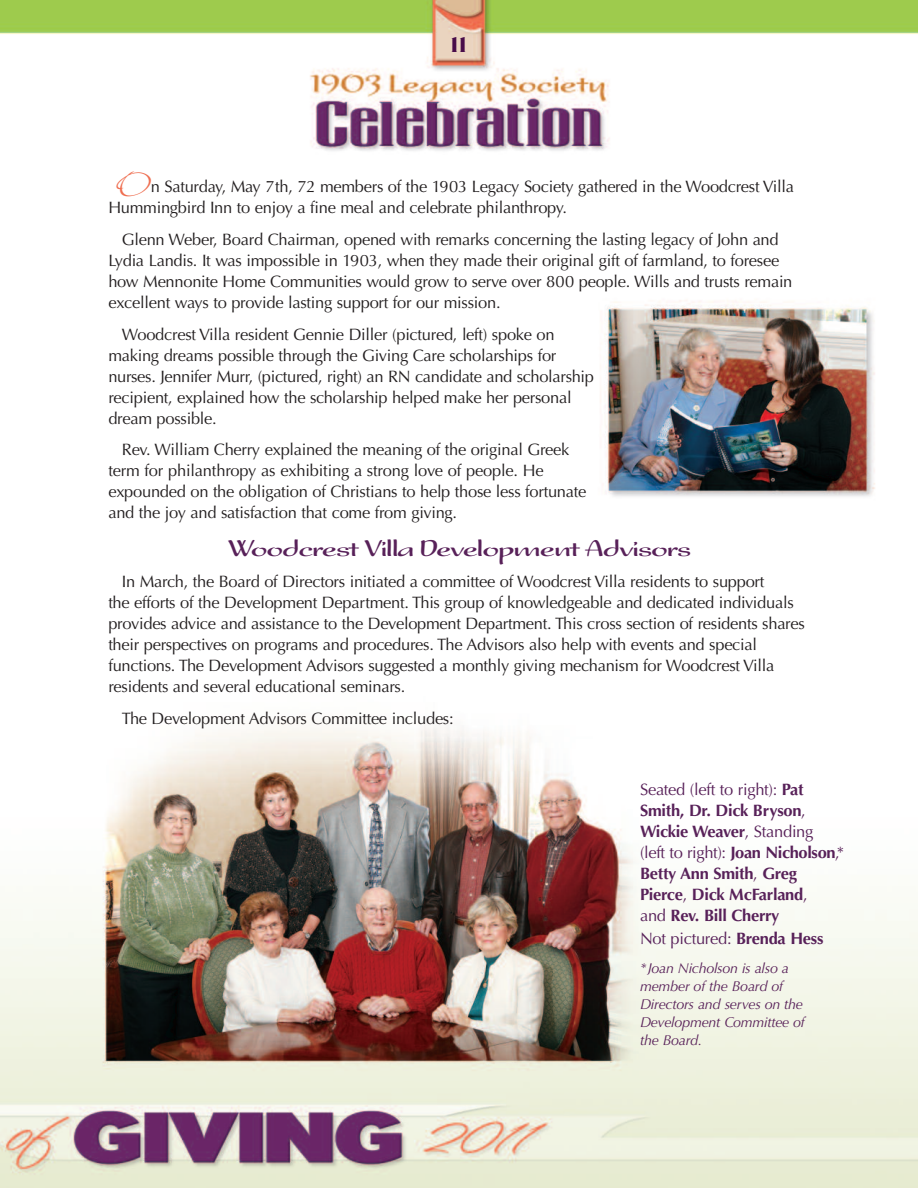
<style>
.page{position:relative;width:918px;height:1188px;background:#fff}
.page>*{position:absolute;margin:0;border:0;box-sizing:border-box;transform-origin:0 0}
.t1{font:28.5px "Nora ITC";letter-spacing:-.03em;color:#582159;scale:1.4 1}
.t2{font:18px "gogolatin";color:#480c49;scale:1.6 1}
.t3{font:16.5px/21px "Optima";letter-spacing:-.015em;color:#231f20}
.t4{font:700 16.5px/21px "Optima";letter-spacing:-.015em;color:#582159}
.t5{font:16.5px "Optima";letter-spacing:-.015em;color:#582159}
.t6{font:italic 14.25px/18px "Optima";letter-spacing:-.015em;color:#582159}
.s1{font-family:"Inspiration ROB";font-size:27px;color:#ef6e50}
.s2{font-weight:400}
.s3{font-weight:700}
</style>
<div class="page">
<img style="left:0;top:0;width:918px;height:1188px">
<p class="t2" style="left:452px;top:34px;width:11px">11</p>
<p class="t3" style="left:108px;top:178px;width:687px;text-indent:8px"><span class="s1">O</span>n Saturday, May 7th, 72 members of the 1903 Legacy Society gathered in the Woodcrest Villa<br>Hummingbird Inn to enjoy a fine meal and celebrate philanthropy.</p>
<p class="t3" style="left:108px;top:230px;width:686px;text-indent:13px">Glenn Weber, Board Chairman, opened with remarks concerning the lasting legacy of John and Lydia Landis. It was impossible in 1903, when they made their original gift of farmland, to foresee how Mennonite Home Communities would grow to serve over 800 people. Wills and trusts remain excellent ways to provide lasting support for our mission.</p>
<p class="t3" style="left:108px;top:325px;width:487px;text-indent:13px">Woodcrest Villa resident Gennie Diller (pictured, left) spoke on making dreams possible through the Giving Care scholarships for nurses. Jennifer Murr, (pictured, right) an RN candidate and scholarship recipient, explained how the scholarship helped make her personal dream possible.</p>
<p class="t3" style="left:108px;top:441px;width:479px;text-indent:13px">Rev. William Cherry explained the meaning of the original Greek term for philanthropy as exhibiting a strong love of people. He expounded on the obligation of Christians to help those less fortunate and the joy and satisfaction that come from giving.</p>
<h1 class="t1" style="left:228px;top:529px;width:332px">Woodcrest Villa Development Advisors</h1>
<p class="t3" style="left:108px;top:573px;width:698px;text-indent:13px">In March, the Board of Directors initiated a committee of Woodcrest Villa residents to support<br>the efforts of the Development Department. This group of knowledgeable and dedicated individuals provides advice and assistance to the Development Department. This cross section of residents shares their perspectives on programs and procedures. The Advisors also help with events and special functions. The Development Advisors suggested a monthly giving mechanism for Woodcrest Villa residents and several educational seminars.</p>
<p class="t3" style="left:122px;top:710px;width:333px">The Development Advisors Committee includes:</p>
<p class="t4" style="left:640px;top:780px;width:206px"><span class="s2">Seated (left to right):</span> Pat<br>Smith, Dr. Dick Bryson<span class="s2">,<br></span>Wickie Weaver<span class="s2">, Standing<br>(left to right):</span> Joan Nicholson<span class="s2">,*<br></span>Betty Ann Smith<span class="s2">,</span> Greg<br>Pierce<span class="s2">,</span> Dick McFarland<span class="s2">,<br>and</span> Rev. Bill Cherry</p>
<p class="t5" style="left:640px;top:932px;width:185px">Not pictured: <span class="s3">Brenda Hess</span></p>
<p class="t6" style="left:640px;top:960px;width:166px">*Joan Nicholson is also a member of the Board of<br>Directors and serves on the<br>Development Committee of the Board.</p>
</div>
